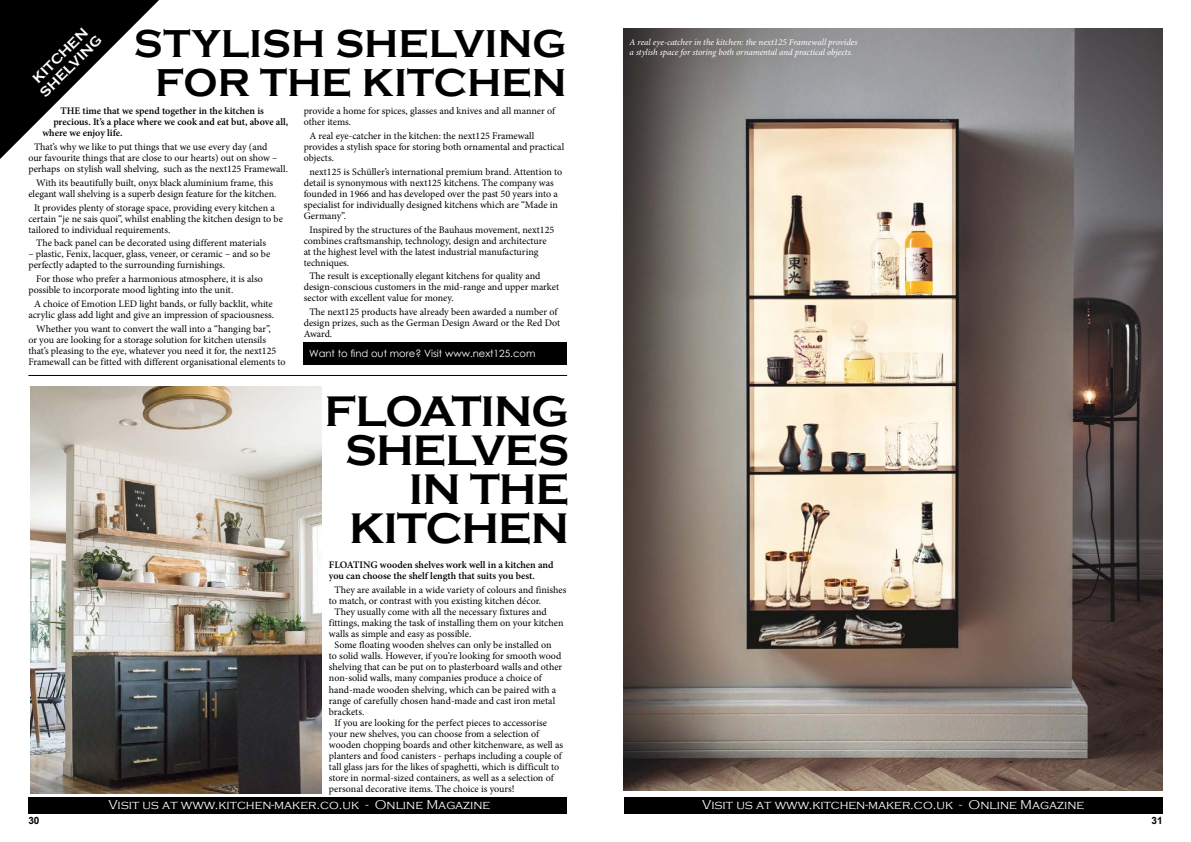
<style>
.page{position:relative;width:1191px;height:842px;background:#fff}
.page>*{position:absolute;margin:0;border:0;box-sizing:border-box;transform-origin:0 0}
.t1{font:700 44px/39px "Copperplate Gothic";letter-spacing:-.02em;color:#000;text-align:right}
.t2{font:700 40px/39px "Copperplate Gothic";color:#000;text-align:center}
.t3{font:700 14px/15px "Copperplate Gothic";color:#fff;text-align:center}
.t4{font:300 13px "Copperplate Gothic";color:#fff}
.t5{font:10px/11px "Minion Pro";color:#000}
.t6{font:600 10px/11.1px "Minion Pro";letter-spacing:-.005em;color:#000}
.t7{font:10px "Century Gothic";color:#fff}
.t8{font:700 10px "Arial";color:#000}
.t9{font:italic 9px/10.5px "Minion Pro";letter-spacing:-.01em;color:#fff}
</style>
<div class="page">
<div style="left:624px;top:797px;width:538px;height:17px;background:#000"></div>
<div style="left:28px;top:797px;width:539px;height:17px;background:#000"></div>
<img style="left:624px;top:28px;width:538px;height:762px">
<div style="left:303px;top:342px;width:264px;height:23px;background:#000"></div>
<svg style="left:0;top:0;width:159px;height:159px"></svg>
<img style="left:30px;top:387px;width:291px;height:407px">
<hr style="left:28px;top:375px;width:539px;height:1px;background:#000">
<h3 class="t3" style="left:27px;top:79px;width:24px;rotate:-45deg">Kitchen<br>Shelving</h3>
<h2 class="t2" style="left:134px;top:24px;width:434px">STYLISH SHELVING<br>FOR THE KITCHEN</h2>
<p class="t6" style="left:60px;top:105px;width:8px">THE</p>
<p class="t6" style="left:82px;top:105px;width:183px">time that we spend together in the kitchen is</p>
<p class="t6" style="left:53px;top:116px;width:236px">precious. It’s a place where we cook and eat but, above all,</p>
<p class="t6" style="left:42px;top:127px;width:82px">where we enjoy life.</p>
<p class="t5" style="left:28px;top:141px;width:261px;text-indent:6px">That’s why we like to put things that we use every day (and<br>our favourite things that are close to our hearts) out on show – perhaps on stylish wall shelving, such as the next125 Framewall.</p>
<p class="t5" style="left:28px;top:177px;width:250px;text-align:center">With its beautifully built, onyx black aluminium frame, this elegant wall shelving is a superb design feature for the kitchen.</p>
<p class="t5" style="left:28px;top:202px;width:256px;text-indent:6px">It provides plenty of storage space, providing every kitchen a certain “je ne sais quoi”, whilst enabling the kitchen design to be tailored to individual requirements.</p>
<p class="t5" style="left:36px;top:238px;width:231px">The back panel can be decorated using different materials</p>
<p class="t5" style="left:28px;top:249px;width:243px">– plastic, Fenix, lacquer, glass, veneer, or ceramic – and so be perfectly adapted to the surrounding furnishings.</p>
<p class="t5" style="left:28px;top:274px;width:236px;text-indent:8px">For those who prefer a harmonious atmosphere, it is also possible to incorporate mood lighting into the unit.</p>
<p class="t5" style="left:28px;top:298px;width:247px;text-align:center">A choice of Emotion LED light bands, or fully backlit, white acrylic glass add light and give an impression of spaciousness.</p>
<p class="t5" style="left:28px;top:323px;width:259px;text-indent:8px">Whether you want to convert the wall into a “hanging bar”,<br>or you are looking for a storage solution for kitchen utensils that’s pleasing to the eye, whatever you need it for, the next125<br>Framewall can be fitted with different organisational elements to</p>
<p class="t5" style="left:304px;top:105px;width:253px">provide a home for spices, glasses and knives and all manner of other items.</p>
<p class="t5" style="left:304px;top:130px;width:262px;text-indent:6px">A real eye-catcher in the kitchen: the next125 Framewall provides a stylish space for storing both ornamental and practical objects.</p>
<p class="t5" style="left:304px;top:166px;width:260px;text-indent:6px">next125 is Schüller’s international premium brand. Attention to detail is synonymous with next125 kitchens. The company was founded in 1966 and has developed over the past 50 years into a specialist for individually designed kitchens which are “Made in Germany”.</p>
<p class="t5" style="left:304px;top:224px;width:252px;text-indent:6px">Inspired by the structures of the Bauhaus movement, next125 combines craftsmanship, technology, design and architecture at the highest level with the latest industrial manufacturing techniques.</p>
<p class="t5" style="left:304px;top:271px;width:257px;text-indent:6px">The result is exceptionally elegant kitchens for quality and design-conscious customers in the mid-range and upper market sector with excellent value for money.</p>
<p class="t5" style="left:304px;top:307px;width:258px;text-indent:6px">The next125 products have already been awarded a number of design prizes, such as the German Design Award or the Red Dot<br>Award.</p>
<p class="t7" style="left:309px;top:347px;width:228px">Want to find out more? Visit www.next125.com</p>
<h1 class="t1" style="left:324px;top:392px;width:246px">FLOATING<br>SHELVES<br>IN THE<br>KITCHEN</h1>
<p class="t6" style="left:329px;top:559px;width:226px">FLOATING wooden shelves work well in a kitchen and you can choose the shelf length that suits you best.</p>
<p class="t5" style="left:334px;top:584px;width:233px">They are available in a wide variety of colours and finishes</p>
<p class="t5" style="left:329px;top:595px;width:214px">to match, or contrast with you existing kitchen décor.</p>
<p class="t5" style="left:334px;top:606px;width:214px">They usually come with all the necessary fixtures and</p>
<p class="t5" style="left:329px;top:617px;width:236px">fittings, making the task of installing them on your kitchen</p>
<p class="t5" style="left:329px;top:628px;width:144px">walls as simple and easy as possible.</p>
<p class="t5" style="left:334px;top:639px;width:218px">Some floating wooden shelves can only be installed on</p>
<p class="t5" style="left:329px;top:651px;width:234px">to solid walls. However, if you’re looking for smooth wood</p>
<p class="t5" style="left:329px;top:662px;width:235px">shelving that can be put on to plasterboard walls and other</p>
<p class="t5" style="left:329px;top:673px;width:214px">non-solid walls, many companies produce a choice of</p>
<p class="t5" style="left:329px;top:684px;width:229px">hand-made wooden shelving, which can be paired with a</p>
<p class="t5" style="left:329px;top:695px;width:228px">range of carefully chosen hand-made and cast iron metal</p>
<p class="t5" style="left:329px;top:706px;width:37px">brackets.</p>
<p class="t5" style="left:334px;top:717px;width:214px">If you are looking for the perfect pieces to accessorise</p>
<p class="t5" style="left:329px;top:728px;width:211px">your new shelves, you can choose from a selection of</p>
<p class="t5" style="left:329px;top:739px;width:236px">wooden chopping boards and other kitchenware, as well as</p>
<p class="t5" style="left:329px;top:750px;width:234px">planters and food canisters - perhaps including a couple of</p>
<p class="t5" style="left:329px;top:762px;width:232px">tall glass jars for the likes of spaghetti, which is difficult to</p>
<p class="t5" style="left:329px;top:773px;width:226px">store in normal-sized containers, as well as a selection of</p>
<p class="t5" style="left:329px;top:784px;width:187px">personal decorative items. The choice is yours!</p>
<p class="t8" style="left:28px;top:813px;width:13px">30</p>
<h3 class="t4" style="left:108px;top:797px;width:383px">Visit us at www.kitchen-maker.co.uk - Online Magazine</h3>
<p class="t9" style="left:629px;top:37px;width:229px">A real eye-catcher in the kitchen: the next125 Framewall provides a stylish space for storing both ornamental and practical objects.</p>
<h3 class="t4" style="left:702px;top:797px;width:383px">Visit us at www.kitchen-maker.co.uk - Online Magazine</h3>
<p class="t8" style="left:1151px;top:813px;width:13px">31</p>
</div>
